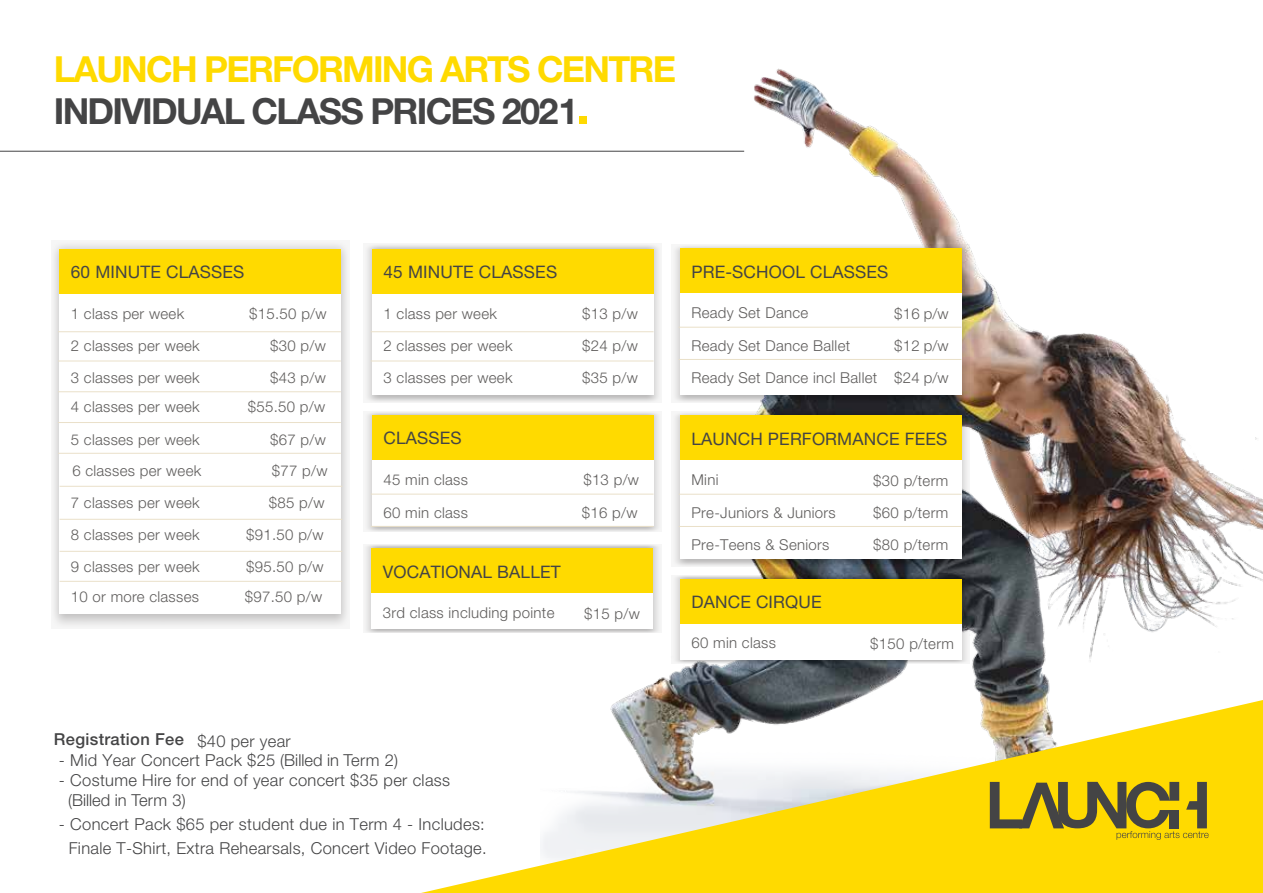
<style>
.page{position:relative;width:1263px;height:893px;background:#fff}
.page>*{position:absolute;margin:0;border:0;box-sizing:border-box;transform-origin:0 0}
.t1{font:700 36px "Helvetica Neue LT Std";letter-spacing:-.05em;color:#ffda00}
.t2{font:700 36px "Helvetica Neue LT Std";letter-spacing:-.05em;color:#444445}
.t3{font:17.25px "Helvetica Neue LT Std";letter-spacing:.01em;color:#444445}
.t4{font:300 16.5px/19.8px "Helvetica Neue LT Std";letter-spacing:.02em;color:#444445}
.t5{font:500 16.5px "Helvetica Neue LT Std";letter-spacing:.02em;color:#444445}
.t6{font:300 15px/32.2px "Helvetica Neue LT Std";letter-spacing:.02em;color:#5f5d5c}
.s1{font-weight:300}
</style>
<div class="page">
<img style="left:541px;top:68px;width:722px;height:632px">
<hr style="left:0;top:151px;width:744px;height:1px;background:#444445">
<svg style="left:421px;top:700px;width:842px;height:193px"></svg>
<svg style="left:990px;top:782px;width:218px;height:58px;background:#b39d1b"></svg>
<div style="left:1169px;top:810px;width:10px;height:18px;background:#444445"></div>
<div style="left:579px;top:116px;width:7px;height:8px;background:#ffda00"></div>
<svg style="left:52px;top:242px;width:297px;height:385px;fill:#e7e7e7"></svg>
<div style="left:59px;top:251px;width:282px;height:363px;background:#fff"></div>
<div style="left:59px;top:249px;width:282px;height:44px;background:#ffda00"></div>
<hr style="left:58px;top:331px;width:283px;height:1px;background:#eae0c9">
<hr style="left:58px;top:361px;width:283px;height:1px;background:#eae0c9">
<hr style="left:58px;top:391px;width:283px;height:1px;background:#eae0c9">
<hr style="left:58px;top:422px;width:283px;height:1px;background:#eae0c9">
<hr style="left:58px;top:453px;width:283px;height:1px;background:#eae0c9">
<hr style="left:60px;top:486px;width:282px;height:1px;background:#eae0c9">
<hr style="left:60px;top:519px;width:282px;height:1px;background:#eae0c9">
<hr style="left:60px;top:551px;width:282px;height:1px;background:#eae0c9">
<hr style="left:60px;top:581px;width:282px;height:1px;background:#eae0c9">
<svg style="left:365px;top:244px;width:297px;height:159px"></svg>
<div style="left:372px;top:250px;width:281px;height:145px;background:#fff"></div>
<div style="left:372px;top:249px;width:281px;height:44px;background:#ffda00"></div>
<hr style="left:371px;top:331px;width:283px;height:1px;background:#eae0c9">
<hr style="left:371px;top:361px;width:283px;height:1px;background:#eae0c9">
<svg style="left:672px;top:244px;width:298px;height:159px"></svg>
<div style="left:680px;top:251px;width:281px;height:144px;background:#fff"></div>
<div style="left:680px;top:249px;width:281px;height:44px;background:#ffda00"></div>
<hr style="left:679px;top:327px;width:282px;height:1px;background:#eae0c9">
<hr style="left:679px;top:359px;width:282px;height:1px;background:#eae0c9">
<svg style="left:672px;top:411px;width:298px;height:156px"></svg>
<div style="left:680px;top:418px;width:281px;height:141px;background:#fff"></div>
<div style="left:680px;top:416px;width:281px;height:44px;background:#ffda00"></div>
<hr style="left:679px;top:494px;width:282px;height:1px;background:#eae0c9">
<hr style="left:679px;top:526px;width:282px;height:1px;background:#eae0c9">
<svg style="left:365px;top:411px;width:297px;height:121px"></svg>
<div style="left:372px;top:417px;width:281px;height:109px;background:#fff"></div>
<div style="left:372px;top:416px;width:281px;height:44px;background:#ffda00"></div>
<hr style="left:371px;top:494px;width:283px;height:1px;background:#eae0c9">
<hr style="left:371px;top:526px;width:283px;height:1px;background:#eae0c9">
<svg style="left:364px;top:544px;width:297px;height:89px"></svg>
<div style="left:371px;top:550px;width:282px;height:79px;background:#fff"></div>
<div style="left:371px;top:549px;width:282px;height:44px;background:#ffda00"></div>
<svg style="left:672px;top:575px;width:298px;height:89px"></svg>
<div style="left:680px;top:580px;width:281px;height:79px;background:#fff"></div>
<div style="left:680px;top:579px;width:281px;height:44px;background:#ffda00"></div>
<h1 class="t1" style="left:54px;top:47px;width:624px">LAUNCH PERFORMING ARTS CENTRE</h1>
<h1 class="t2" style="left:54px;top:89px;width:526px">INDIVIDUAL CLASS PRICES 2021</h1>
<p class="t3" style="left:71px;top:261px;width:175px">60 MINUTE CLASSES</p>
<p class="t6" style="left:71px;top:297px;width:115px">1 class per week</p>
<p class="t6" style="left:249px;top:297px;width:79px">$15.50 p/w</p>
<p class="t6" style="left:71px;top:329px;width:130px">2 classes per week</p>
<p class="t6" style="left:270px;top:329px;width:57px">$30 p/w</p>
<p class="t6" style="left:71px;top:361px;width:130px">3 classes per week</p>
<p class="t6" style="left:270px;top:361px;width:57px">$43 p/w</p>
<p class="t6" style="left:71px;top:391px;width:130px">4 classes per week</p>
<p class="t6" style="left:248px;top:391px;width:79px">$55.50 p/w</p>
<p class="t6" style="left:71px;top:423px;width:130px">5 classes per week</p>
<p class="t6" style="left:270px;top:423px;width:57px">$67 p/w</p>
<p class="t6" style="left:72px;top:454px;width:130px">6 classes per week</p>
<p class="t6" style="left:272px;top:454px;width:57px">$77 p/w</p>
<p class="t6" style="left:71px;top:487px;width:130px">7 classes per week</p>
<p class="t6" style="left:71px;top:518px;width:130px">8 classes per week</p>
<p class="t6" style="left:71px;top:551px;width:130px;line-height:30px">9 classes per week<br>10 or more classes</p>
<p class="t6" style="left:246px;top:487px;width:80px;line-height:31.8px;text-align:justify;text-indent:22px">$85 p/w $91.50 p/w $95.50 p/w</p>
<p class="t6" style="left:245px;top:580px;width:79px">$97.50 p/w</p>
<p class="t3" style="left:384px;top:261px;width:175px">45 MINUTE CLASSES</p>
<p class="t6" style="left:384px;top:297px;width:130px">1 class per week<br>2 classes per week<br>3 classes per week</p>
<p class="t6" style="left:582px;top:297px;width:57px;text-align:justify">$13 p/w $24 p/w $35 p/w</p>
<p class="t3" style="left:384px;top:428px;width:80px">CLASSES</p>
<p class="t6" style="left:384px;top:463px;width:86px">45 min class</p>
<p class="t6" style="left:384px;top:496px;width:86px">60 min class</p>
<p class="t3" style="left:383px;top:561px;width:179px">VOCATIONAL BALLET</p>
<p class="t6" style="left:582px;top:464px;width:59px">$13 p/w $16 p/w</p>
<p class="t6" style="left:383px;top:596px;width:173px">3rd class including pointe</p>
<p class="t6" style="left:584px;top:597px;width:57px">$15 p/w</p>
<p class="t5" style="left:54px;top:729px;width:238px">Registration Fee <span class="s1">$40 per year</span></p>
<p class="t4" style="left:59px;top:750px;width:341px">- Mid Year Concert Pack $25 (Billed in Term 2)</p>
<p class="t4" style="left:68px;top:770px;width:383px;text-indent:-9px">- Costume Hire for end of year concert $35 per class (Billed in Term 3)</p>
<p class="t4" style="left:59px;top:811px;width:429px;line-height:24px;text-align:center">- Concert Pack $65 per student due in Term 4 - Includes:<br>Finale T-Shirt, Extra Rehearsals, Concert Video Footage.</p>
<p class="t3" style="left:691px;top:261px;width:198px">PRE-SCHOOL CLASSES</p>
<p class="t6" style="left:691px;top:297px;width:187px">Ready Set Dance<br>Ready Set Dance Ballet<br>Ready Set Dance incl Ballet</p>
<p class="t6" style="left:894px;top:297px;width:56px;text-align:justify">$16 p/w $12 p/w $24 p/w</p>
<p class="t3" style="left:691px;top:428px;width:257px">LAUNCH PERFORMANCE FEES</p>
<p class="t6" style="left:691px;top:463px;width:28px">Mini</p>
<p class="t6" style="left:691px;top:496px;width:146px">Pre-Juniors &amp; Juniors<br>Pre-Teens &amp; Seniors</p>
<p class="t3" style="left:691px;top:591px;width:132px">DANCE CIRQUE</p>
<p class="t6" style="left:873px;top:464px;width:76px;text-align:justify">$30 p/term $60 p/term $80 p/term</p>
<p class="t6" style="left:691px;top:626px;width:86px">60 min class</p>
<p class="t6" style="left:870px;top:627px;width:85px">$150 p/term</p>
</div>
